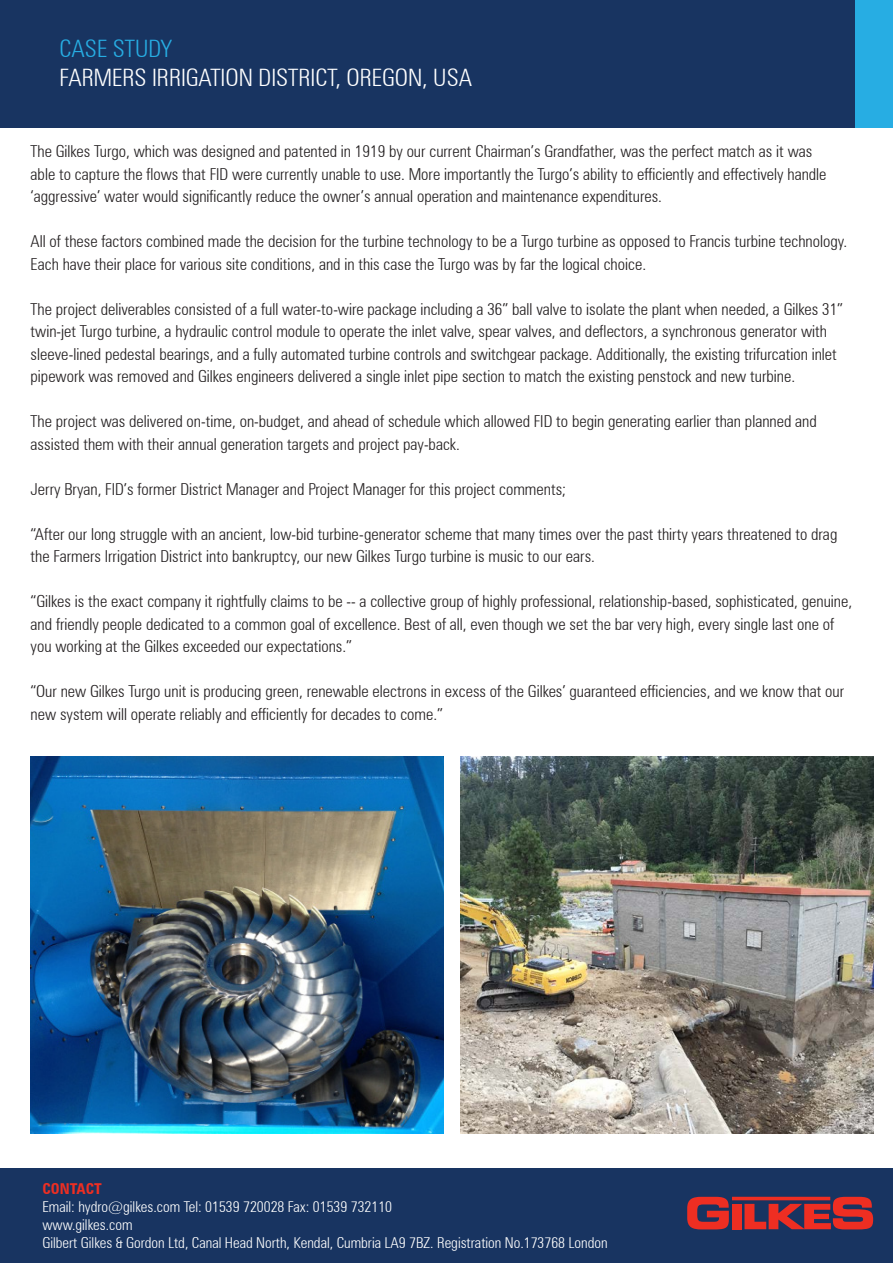
<style>
.page{position:relative;width:893px;height:1263px;background:#fff}
.page>*{position:absolute;margin:0;border:0;box-sizing:border-box;transform-origin:0 0}
.t1{font:300 condensed 24px "Zurich BT";color:#fff}
.t2{font:300 condensed 24px "Zurich BT";color:#27ade3}
.t3{font:300 condensed 16.5px/22.5px "Zurich BT";color:#231f20}
.t4{font:300 condensed 15px "Zurich BT";color:#fff}
.t5{font:700 condensed 15px "Zurich BT";color:#ee2e22}
</style>
<div class="page">
<div style="left:0;top:1168px;width:893px;height:95px;background:#183461"></div>
<div style="left:0;top:0;width:855px;height:128px;background:#183461"></div>
<div style="left:855px;top:0;width:38px;height:128px;background:#27ade3"></div>
<hr style="left:732px;top:1197px;width:98px;height:3px;background:#ee2e22">
<svg style="left:687px;top:1197px;width:42px;height:32px"></svg>
<div style="left:732px;top:1204px;width:10px;height:25px;background:#ee2e22"></div>
<svg style="left:744px;top:1197px;width:129px;height:32px"></svg>
<img style="left:31px;top:757px;width:412px;height:376px">
<img style="left:461px;top:757px;width:412px;height:376px">
<p class="t2" style="left:60px;top:34px;width:114px">CASE STUDY</p>
<p class="t1" style="left:60px;top:63px;width:414px">FARMERS IRRIGATION DISTRICT, OREGON, USA</p>
<p class="t3" style="left:31px;top:140px;width:797px">The Gilkes Turgo, which was designed and patented in 1919 by our current Chairman’s Grandfather, was the perfect match as it was able to capture the flows that FID were currently unable to use. More importantly the Turgo’s ability to efficiently and effectively handle ‘aggressive’ water would significantly reduce the owner’s annual operation and maintenance expenditures.</p>
<p class="t3" style="left:31px;top:230px;width:818px">All of these factors combined made the decision for the turbine technology to be a Turgo turbine as opposed to Francis turbine technology.<br>Each have their place for various site conditions, and in this case the Turgo was by far the logical choice.</p>
<p class="t3" style="left:31px;top:297px;width:814px">The project deliverables consisted of a full water-to-wire package including a 36” ball valve to isolate the plant when needed, a Gilkes 31” twin-jet Turgo turbine, a hydraulic control module to operate the inlet valve, spear valves, and deflectors, a synchronous generator with sleeve-lined pedestal bearings, and a fully automated turbine controls and switchgear package. Additionally, the existing trifurcation inlet pipework was removed and Gilkes engineers delivered a single inlet pipe section to match the existing penstock and new turbine.</p>
<p class="t3" style="left:31px;top:410px;width:788px">The project was delivered on-time, on-budget, and ahead of schedule which allowed FID to begin generating earlier than planned and assisted them with their annual generation targets and project pay-back.</p>
<p class="t3" style="left:31px;top:477px;width:537px">Jerry Bryan, FID’s former District Manager and Project Manager for this project comments;</p>
<p class="t3" style="left:31px;top:522px;width:808px">“After our long struggle with an ancient, low-bid turbine-generator scheme that many times over the past thirty years threatened to drag the Farmers Irrigation District into bankruptcy, our new Gilkes Turgo turbine is music to our ears.</p>
<p class="t3" style="left:31px;top:590px;width:823px">“Gilkes is the exact company it rightfully claims to be -- a collective group of highly professional, relationship-based, sophisticated, genuine, and friendly people dedicated to a common goal of excellence. Best of all, even though we set the bar very high, every single last one of you working at the Gilkes exceeded our expectations.”</p>
<p class="t3" style="left:31px;top:680px;width:815px">“Our new Gilkes Turgo unit is producing green, renewable electrons in excess of the Gilkes’ guaranteed efficiencies, and we know that our new system will operate reliably and efficiently for decades to come.”</p>
<p class="t5" style="left:43px;top:1179px;width:61px">CONTACT</p>
<p class="t4" style="left:43px;top:1197px;width:351px">Email: hydro@gilkes.com Tel: 01539 720028 Fax: 01539 732110</p>
<p class="t4" style="left:43px;top:1215px;width:92px">www.gilkes.com</p>
<p class="t4" style="left:43px;top:1233px;width:567px">Gilbert Gilkes &amp; Gordon Ltd, Canal Head North, Kendal, Cumbria LA9 7BZ. Registration No.173768 London</p>
</div>
